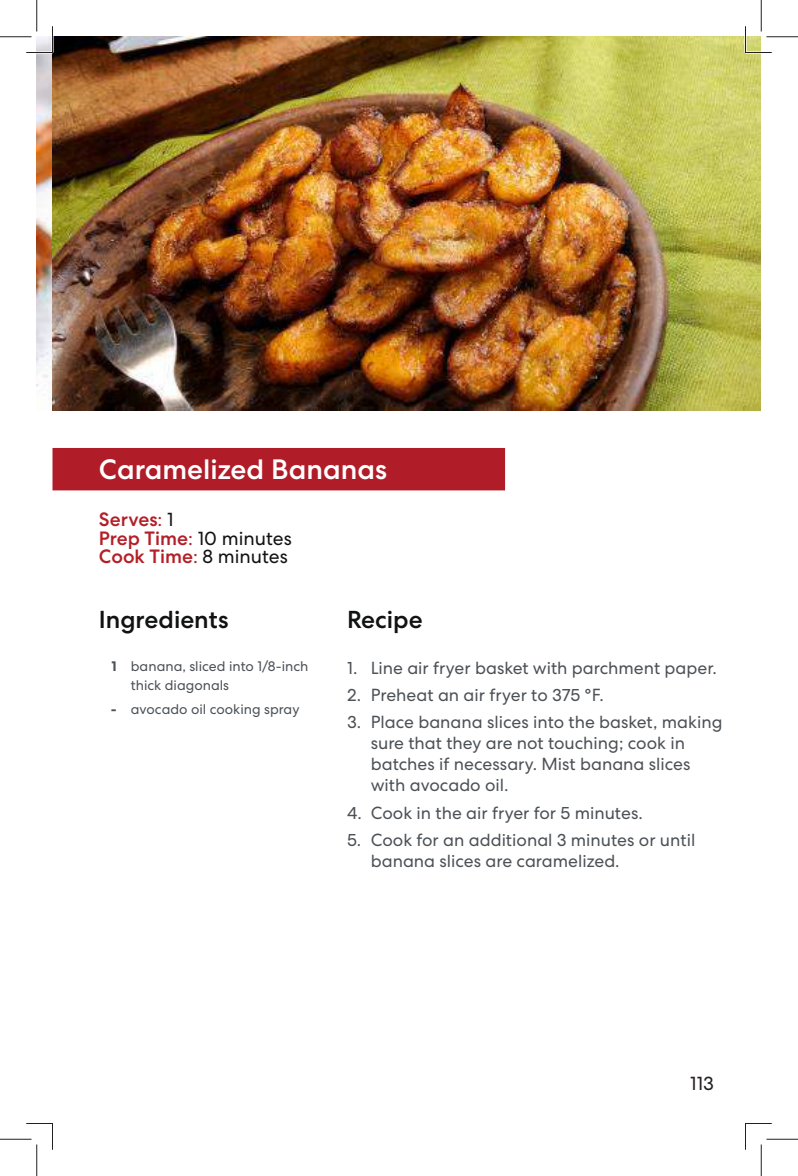
<style>
.page{position:relative;width:798px;height:1176px;background:#fff}
.page>*{position:absolute;margin:0;border:0;box-sizing:border-box;transform-origin:0 0}
.t1{font:500 28px "Centra No 2";color:#fff}
.t2{font:500 24.5px "Centra No 2";color:#111213}
.t3{font:500 19.25px/19.6px "Centra No 2";color:#b41f27}
.t4{font:19.25px "Centra No 2";color:#241f1f}
.t5{font:17.5px/21px "Centra No 2";color:#4c5156}
.t6{font:14px/19.2px "Centra No 2";color:#4b5156}
.s1{font-weight:400}
.s2{font-weight:400;color:#111213}
.s3{font-weight:700}
</style>
<div class="page">
<div style="left:52px;top:448px;width:453px;height:42px;background:#b01d28"></div>
<img style="left:52px;top:37px;width:709px;height:374px">
<hr style="left:746px;top:51px;width:26px;height:3px;background:#fff">
<hr style="left:51px;top:26px;width:3px;height:26px;background:#fff">
<hr style="left:744px;top:26px;width:3px;height:26px;background:#fff">
<svg style="left:26px;top:26px;width:27px;height:27px"></svg>
<svg style="left:26px;top:1123px;width:27px;height:27px"></svg>
<svg style="left:745px;top:26px;width:27px;height:27px"></svg>
<svg style="left:745px;top:1123px;width:27px;height:27px"></svg>
<hr style="left:0;top:36px;width:32px;height:2px;background:#fff">
<hr style="left:766px;top:36px;width:32px;height:2px;background:#fff">
<hr style="left:0;top:1138px;width:32px;height:2px;background:#fff">
<hr style="left:766px;top:1138px;width:32px;height:2px;background:#fff">
<hr style="left:36px;top:0;width:2px;height:32px;background:#fff">
<hr style="left:36px;top:1144px;width:2px;height:32px;background:#fff">
<hr style="left:760px;top:0;width:2px;height:32px;background:#fff">
<hr style="left:760px;top:1144px;width:2px;height:32px;background:#fff">
<hr style="left:0;top:36px;width:32px;height:1px;background:#241f1f">
<hr style="left:766px;top:36px;width:32px;height:1px;background:#241f1f">
<hr style="left:0;top:1139px;width:32px;height:1px;background:#241f1f">
<hr style="left:766px;top:1139px;width:32px;height:1px;background:#241f1f">
<hr style="left:36px;top:0;width:1px;height:32px;background:#241f1f">
<hr style="left:36px;top:1144px;width:1px;height:32px;background:#241f1f">
<hr style="left:761px;top:0;width:1px;height:32px;background:#241f1f">
<hr style="left:761px;top:1144px;width:1px;height:32px;background:#241f1f">
<h1 class="t1" style="left:99px;top:453px;width:290px">Caramelized Bananas</h1>
<p class="t3" style="left:99px;top:510px;width:194px">Serves<span class="s1">:</span> <span class="s2">1<br></span>Prep Time<span class="s1">:</span> <span class="s2">10 minutes</span></p>
<p class="t3" style="left:99px;top:546px;width:191px">Cook Time<span class="s1">:</span> <span class="s2">8 minutes</span></p>
<h2 class="t2" style="left:99px;top:605px;width:131px">Ingredients</h2>
<p class="t6" style="left:131px;top:656px;width:179px;text-indent:-19px"><span class="s3">1</span> banana, sliced into 1/8-inch thick diagonals</p>
<p class="t6" style="left:111px;top:699px;width:190px"><span class="s3">-</span> avocado oil cooking spray</p>
<h2 class="t2" style="left:347px;top:605px;width:77px">Recipe</h2>
<p class="t5" style="left:347px;top:657px;width:371px">1. Line air fryer basket with parchment paper.</p>
<p class="t5" style="left:347px;top:684px;width:258px">2. Preheat an air fryer to 375 °F.</p>
<p class="t5" style="left:371px;top:712px;width:353px;text-indent:-24px">3. Place banana slices into the basket, making sure that they are not touching; cook in batches if necessary. Mist banana slices with avocado oil.</p>
<p class="t5" style="left:347px;top:802px;width:297px">4. Cook in the air fryer for 5 minutes.</p>
<p class="t5" style="left:371px;top:829px;width:326px;text-indent:-24px">5. Cook for an additional 3 minutes or until banana slices are caramelized.</p>
<p class="t4" style="left:690px;top:1072px;width:25px">113</p>
</div>
